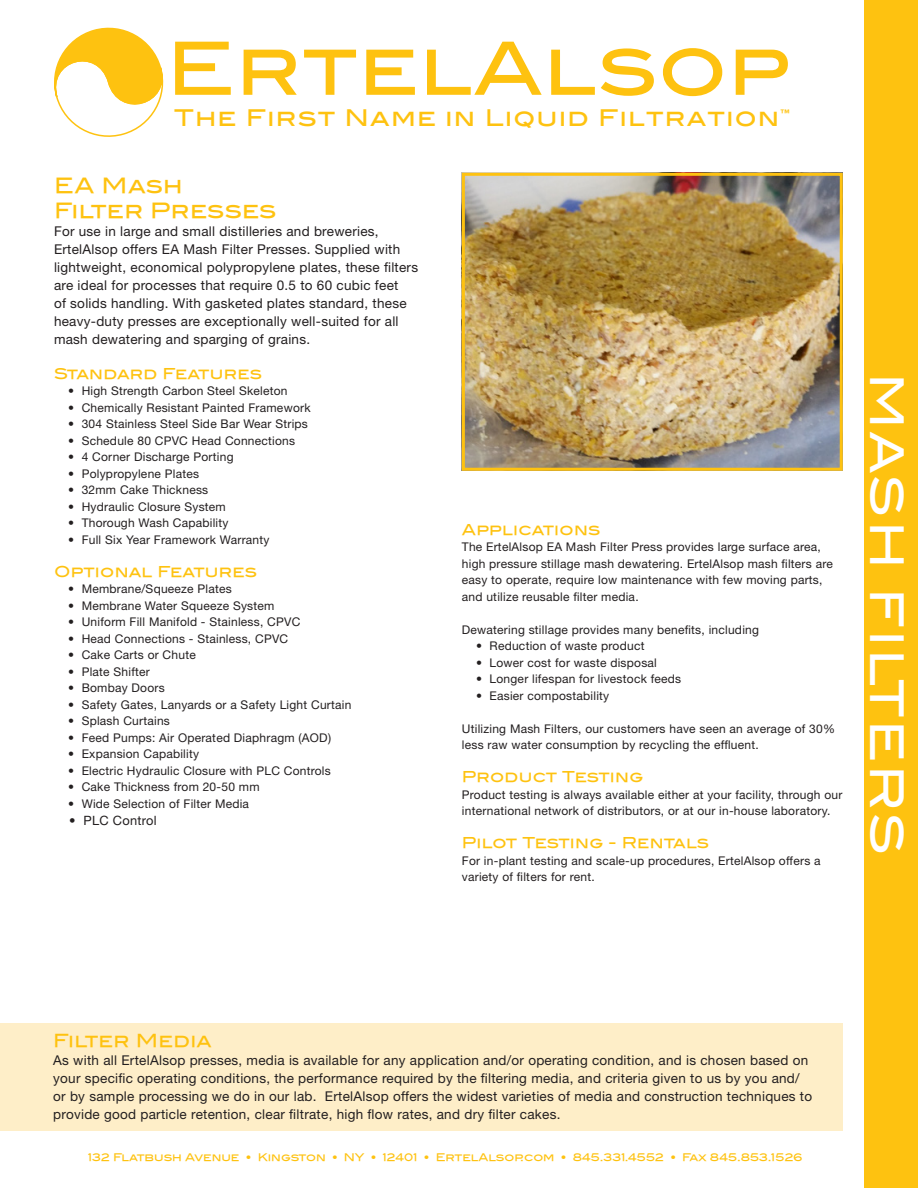
<style>
.page{position:relative;width:918px;height:1188px;background:#fff}
.page>*{position:absolute;margin:0;border:0;box-sizing:border-box;transform-origin:0 0}
.t1{font:73.35px "Blair Md ITCTT Medium";letter-spacing:.01em;color:#fec210}
.t2{font:45px "Blair Md ITCTT Medium";letter-spacing:.06em;color:#fff}
.t3{font:23.1px "Blair Md ITCTT Medium";letter-spacing:.05em;color:#fec210}
.t4{font:21px "Blair Md ITCTT Medium";letter-spacing:.02em;color:#fec210}
.Bulletin{font:18px "Blair Md ITCTT Medium";letter-spacing:.02em;color:#fec210}
.Green_Header{font:15px "Blair Md ITCTT Medium";letter-spacing:.01em;color:#fec210}
.Body_Copy{font:13.5px/18px "Helvetica Neue LT Std";letter-spacing:.02em;color:#231f20}
.BulletCopy{font:12.9px "Helvetica Neue LT Std";letter-spacing:.02em;color:#231f20}
.BulletCopy-2{font:12px/16.5px "Helvetica Neue LT Std";letter-spacing:.02em;color:#231f20}
.Bulletin-2{font:10.5px "Blair Md ITCTT Medium";color:#fec210}
</style>
<div class="page">
<div style="left:864px;top:0;width:54px;height:1188px;background:#fec210"></div>
<img style="left:466px;top:177px;width:373px;height:290px">
<div style="left:462px;top:173px;width:381px;height:298px;border:3px solid #fec210"></div>
<div style="left:0;top:1023px;width:843px;height:108px;background:#feeec8"></div>
<svg style="left:54px;top:28px;width:110px;height:109px"></svg>
<p class="t1" style="left:166px;top:9px;width:625px">ErtelAlsop</p>
<p class="t3" style="left:174px;top:99px;width:617px">The First Name in Liquid Filtration™</p>
<p class="t4" style="left:54px;top:173px;width:130px">EA Mash</p>
<p class="t4" style="left:54px;top:198px;width:224px">Filter Presses</p>
<p class="Body_Copy" style="left:54px;top:222px;width:366px">For use in large and small distilleries and breweries, ErtelAlsop offers EA Mash Filter Presses. Supplied with lightweight, economical polypropylene plates, these filters are ideal for processes that require 0.5 to 60 cubic feet<br>of solids handling. With gasketed plates standard, these heavy-duty presses are exceptionally well-suited for all mash dewatering and sparging of grains.</p>
<p class="Green_Header" style="left:54px;top:364px;width:209px">Standard Features</p>
<p class="BulletCopy-2" style="left:68px;top:383px;width:221px">• High Strength Carbon Steel Skeleton</p>
<p class="BulletCopy-2" style="left:68px;top:399px;width:244px">• Chemically Resistant Painted Framework</p>
<p class="BulletCopy-2" style="left:68px;top:416px;width:241px">• 304 Stainless Steel Side Bar Wear Strips</p>
<p class="BulletCopy-2" style="left:68px;top:432px;width:228px">• Schedule 80 CPVC Head Connections</p>
<p class="BulletCopy-2" style="left:68px;top:449px;width:167px">• 4 Corner Discharge Porting</p>
<p class="BulletCopy-2" style="left:68px;top:465px;width:132px">• Polypropylene Plates</p>
<p class="BulletCopy-2" style="left:68px;top:482px;width:141px">• 32mm Cake Thickness</p>
<p class="BulletCopy-2" style="left:68px;top:498px;width:159px">• Hydraulic Closure System</p>
<p class="BulletCopy-2" style="left:68px;top:515px;width:162px">• Thorough Wash Capability</p>
<p class="BulletCopy-2" style="left:68px;top:531px;width:203px">• Full Six Year Framework Warranty</p>
<p class="Green_Header" style="left:54px;top:562px;width:204px">Optional Features</p>
<p class="BulletCopy-2" style="left:68px;top:581px;width:165px">• Membrane/Squeeze Plates</p>
<p class="BulletCopy-2" style="left:68px;top:597px;width:208px">• Membrane Water Squeeze System</p>
<p class="BulletCopy-2" style="left:68px;top:614px;width:234px">• Uniform Fill Manifold - Stainless, CPVC</p>
<p class="BulletCopy-2" style="left:68px;top:630px;width:221px">• Head Connections - Stainless, CPVC</p>
<p class="BulletCopy-2" style="left:68px;top:647px;width:129px">• Cake Carts or Chute</p>
<p class="BulletCopy-2" style="left:68px;top:663px;width:83px">• Plate Shifter</p>
<p class="BulletCopy-2" style="left:68px;top:680px;width:98px">• Bombay Doors</p>
<p class="BulletCopy-2" style="left:68px;top:696px;width:285px">• Safety Gates, Lanyards or a Safety Light Curtain</p>
<p class="BulletCopy-2" style="left:68px;top:713px;width:103px">• Splash Curtains</p>
<p class="BulletCopy-2" style="left:68px;top:729px;width:264px">• Feed Pumps: Air Operated Diaphragm (AOD)</p>
<p class="BulletCopy-2" style="left:68px;top:746px;width:132px">• Expansion Capability</p>
<p class="BulletCopy-2" style="left:68px;top:762px;width:264px">• Electric Hydraulic Closure with PLC Controls</p>
<p class="BulletCopy-2" style="left:68px;top:779px;width:193px">• Cake Thickness from 20-50 mm</p>
<p class="BulletCopy-2" style="left:68px;top:795px;width:182px">• Wide Selection of Filter Media</p>
<p class="BulletCopy" style="left:69px;top:813px;width:89px">• PLC Control</p>
<p class="Green_Header" style="left:462px;top:520px;width:140px">Applications</p>
<p class="BulletCopy-2" style="left:462px;top:539px;width:372px">The ErtelAlsop EA Mash Filter Press provides large surface area, high pressure stillage mash dewatering. ErtelAlsop mash filters are easy to operate, require low maintenance with few moving parts, and utilize reusable filter media.</p>
<p class="BulletCopy-2" style="left:462px;top:621px;width:299px">Dewatering stillage provides many benefits, including</p>
<p class="BulletCopy-2" style="left:476px;top:638px;width:170px">• Reduction of waste product</p>
<p class="BulletCopy-2" style="left:476px;top:654px;width:182px">• Lower cost for waste disposal</p>
<p class="BulletCopy-2" style="left:476px;top:671px;width:207px">• Longer lifespan for livestock feeds</p>
<p class="BulletCopy-2" style="left:476px;top:687px;width:135px">• Easier compostability</p>
<p class="BulletCopy-2" style="left:462px;top:720px;width:375px">Utilizing Mash Filters, our customers have seen an average of 30% less raw water consumption by recycling the effluent.</p>
<p class="Green_Header" style="left:462px;top:768px;width:183px">Product Testing</p>
<p class="BulletCopy-2" style="left:462px;top:786px;width:382px">Product testing is always available either at your facility, through our international network of distributors, or at our in-house laboratory.</p>
<p class="Green_Header" style="left:462px;top:834px;width:249px">Pilot Testing - Rentals</p>
<p class="BulletCopy-2" style="left:462px;top:852px;width:360px">For in-plant testing and scale-up procedures, ErtelAlsop offers a variety of filters for rent.</p>
<p class="t2" style="left:914px;top:373px;width:484px;rotate:90deg">MASH FILTERS</p>
<p class="Bulletin" style="left:53px;top:1030px;width:160px">Filter Media</p>
<p class="Body_Copy" style="left:53px;top:1051px;width:761px">As with all ErtelAlsop presses, media is available for any application and/or operating condition, and is chosen based on your specific operating conditions, the performance required by the filtering media, and criteria given to us by you and/ or by sample processing we do in our lab. ErtelAlsop offers the widest varieties of media and construction techniques to provide good particle retention, clear filtrate, high flow rates, and dry filter cakes.</p>
<p class="Bulletin-2" style="left:88px;top:1151px;width:716px">132 Flatbush Avenue • Kingston • NY • 12401 • ErtelAlsop.com • 845.331.4552 • Fax 845.853.1526</p>
</div>
